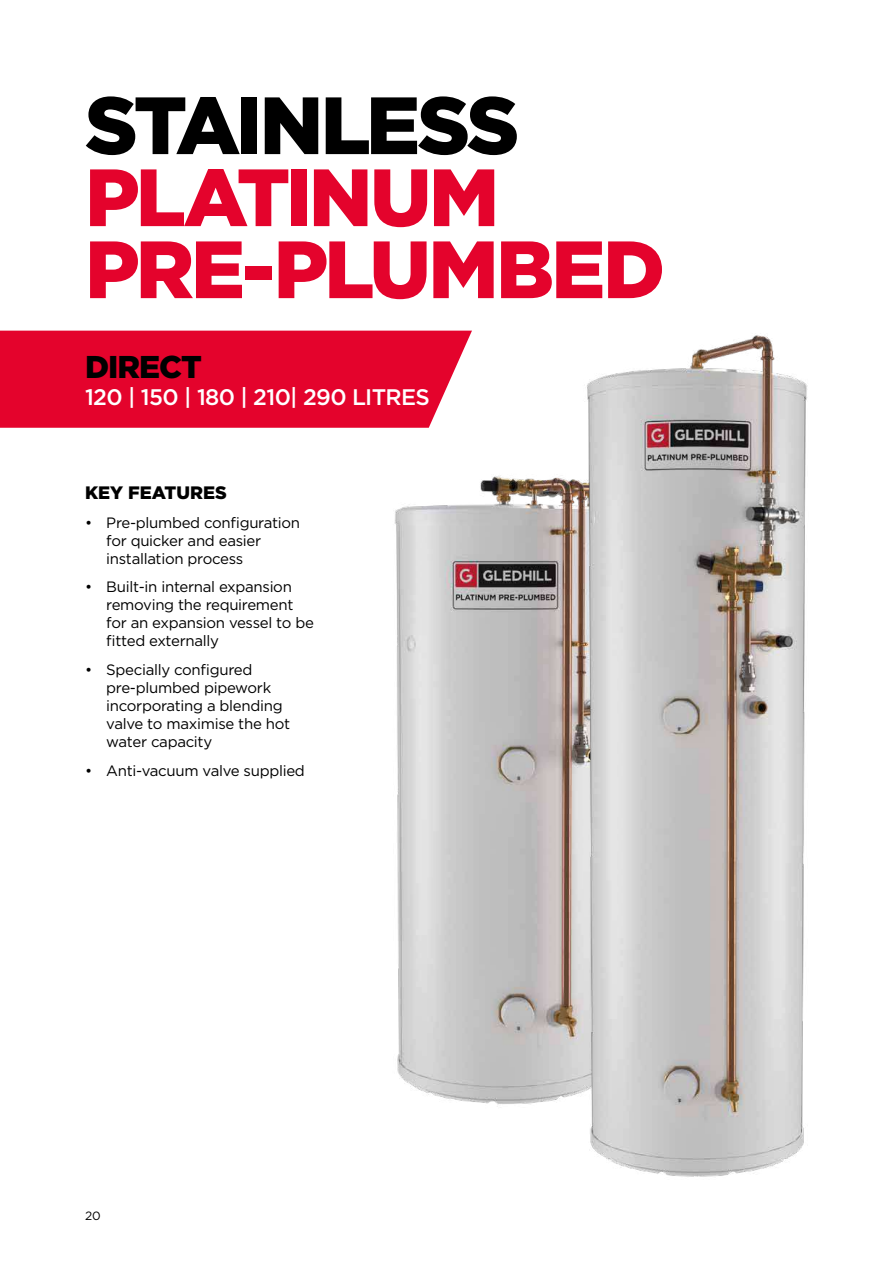
<style>
.page{position:relative;width:893px;height:1263px;background:#fff}
.page>*{position:absolute;margin:0;border:0;box-sizing:border-box;transform-origin:0 0}
.t1{font:900 81px/72px "Gotham";letter-spacing:-.035em;color:#e4032c}
.t2{font:900 81px "Gotham";letter-spacing:-.045em;color:#000}
.t3{font:900 31.5px "Gotham";letter-spacing:-.03em;color:#000}
.t4{font:500 22.5px "Gotham";letter-spacing:-.03em;color:#fff}
.t5{font:900 18px "Gotham";color:#000}
.t6{font:15px/18px "Gotham";letter-spacing:-.02em;color:#000}
.t7{font:12px "Gotham";color:#000}
</style>
<div class="page">
<img style="left:394px;top:475px;width:157px;height:632px">
<div style="left:0;top:331px;width:472px;height:97px;background:#e4032c"></div>
<img style="left:551px;top:335px;width:257px;height:842px">
<h1 class="t2" style="left:85px;top:70px;width:436px">STAINLESS</h1>
<h1 class="t1" style="left:85px;top:161px;width:581px">PLATINUM<br>PRE-PLUMBED</h1>
<h2 class="t3" style="left:85px;top:345px;width:118px">DIRECT</h2>
<h3 class="t4" style="left:85px;top:383px;width:346px">120 | 150 | 180 | 210| 290 LITRES</h3>
<p class="t5" style="left:85px;top:480px;width:143px">KEY FEATURES</p>
<p class="t6" style="left:106px;top:513px;width:195px;text-indent:-21px">• Pre-plumbed configuration for quicker and easier installation process</p>
<p class="t6" style="left:106px;top:578px;width:209px;text-indent:-21px">• Built-in internal expansion removing the requirement for an expansion vessel to be fitted externally</p>
<p class="t6" style="left:106px;top:660px;width:185px;text-indent:-21px">• Specially configured pre-plumbed pipework incorporating a blending valve to maximise the hot water capacity</p>
<p class="t6" style="left:85px;top:761px;width:221px">• Anti-vacuum valve supplied</p>
<p class="t7" style="left:85px;top:1208px;width:17px">20</p>
</div>
